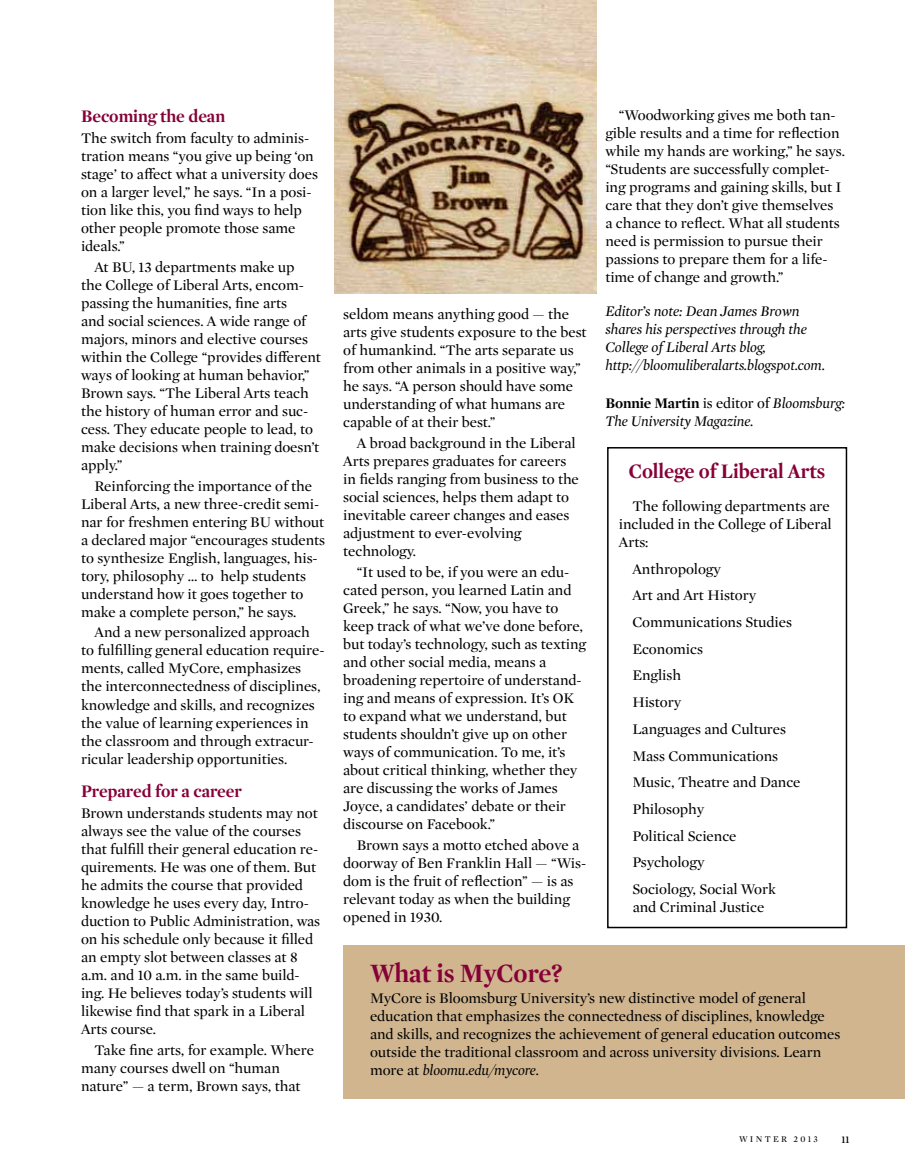
<style>
.page{position:relative;width:905px;height:1175px;background:#fff}
.page>*{position:absolute;margin:0;border:0;box-sizing:border-box;transform-origin:0 0}
.t1{font:700 27px "Mercury Display";letter-spacing:-.005em;color:#860038}
.t2{font:700 21px "Mercury Display";letter-spacing:-.005em;color:#860038}
.t3{font:700 18px "Mercury Display";letter-spacing:-.005em;color:#860038}
.t4{font:15px/18px "Mercury Display";letter-spacing:-.005em;color:#000}
.t5{font:italic 15px/18px "Mercury Display";letter-spacing:-.005em;color:#000}
.t6{font:600 10.5px "Mercury Display";color:#000}
.t7{font:9px "Mercury Display";letter-spacing:.25em;color:#000}
.s1{font-weight:700;font-style:normal}
.s2{font-style:normal}
.s3{font-style:italic}
</style>
<div class="page">
<div style="left:607px;top:447px;width:240px;height:481px;border:2px solid #000"></div>
<img style="left:334px;top:0;width:262px;height:294px">
<div style="left:343px;top:944px;width:561px;height:154px;background:#d0b58f"></div>
<p class="t3" style="left:81px;top:103px;width:146px">Becoming the dean</p>
<p class="t4" style="left:81px;top:129px;width:238px">The switch from faculty to adminis&shy;tration means “you give up being ‘on stage’ to affect what a university does on a larger level,” he says. “In a posi&shy;tion like this, you find ways to help other people promote those same ideals.”</p>
<p class="t4" style="left:81px;top:257px;width:241px;text-indent:13px">At BU, 13 departments make up<br>the College of Liberal Arts, encom&shy;passing the humanities, fine arts<br>and social sciences. A wide range of majors, minors and elective courses within the College “provides different ways of looking at human behavior,” Brown says. “The Liberal Arts teach the history of human error and suc&shy;cess. They educate people to lead, to make decisions when training doesn’t apply.”</p>
<p class="t4" style="left:81px;top:476px;width:246px;text-indent:13px">Reinforcing the importance of the Liberal Arts, a new three-credit semi&shy;nar for freshmen entering BU without a declared major “encourages students to synthesize English, languages, his&shy;tory, philosophy … to help students understand how it goes together to make a complete person,” he says.</p>
<p class="t4" style="left:81px;top:623px;width:245px;text-indent:13px">And a new personalized approach to fulfilling general education require&shy;ments, called MyCore, emphasizes the interconnectedness of disciplines, knowledge and skills, and recognizes the value of learning experiences in the classroom and through extracur&shy;ricular leadership opportunities.</p>
<p class="t3" style="left:81px;top:778px;width:162px">Prepared for a career</p>
<p class="t4" style="left:81px;top:803px;width:241px">Brown understands students may not always see the value of the courses that fulfill their general education re&shy;quirements. He was one of them. But he admits the course that provided knowledge he uses every day, Intro&shy;duction to Public Administration, was on his schedule only because it filled an empty slot between classes at 8 a.m. and 10 a.m. in the same build&shy;ing. He believes today’s students will likewise find that spark in a Liberal Arts course.</p>
<p class="t4" style="left:81px;top:1040px;width:234px;text-indent:13px">Take fine arts, for example. Where many courses dwell on “human nature” — a term, Brown says, that</p>
<p class="t4" style="left:343px;top:305px;width:245px">seldom means anything good — the arts give students exposure to the best of humankind. “The arts separate us from other animals in a positive way,” he says. “A person should have some understanding of what humans are capable of at their best.”</p>
<p class="t4" style="left:343px;top:433px;width:237px;text-indent:13px">A broad background in the Liberal<br>Arts prepares graduates for careers in fields ranging from business to the social sciences, helps them adapt to inevitable career changes and eases adjustment to ever-evolving technology.</p>
<p class="t4" style="left:343px;top:562px;width:244px;text-indent:13px">“It used to be, if you were an edu&shy;cated person, you learned Latin and Greek,” he says. “Now, you have to keep track of what we’ve done before, but today’s technology, such as texting and other social media, means a broadening repertoire of understand&shy;ing and means of expression. It’s OK to expand what we understand, but students shouldn’t give up on other ways of communication. To me, it’s about critical thinking, whether they are discussing the works of James Joyce, a candidates’ debate or their discourse on Facebook.”</p>
<p class="t4" style="left:343px;top:835px;width:244px;text-indent:13px">Brown says a motto etched above a doorway of Ben Franklin Hall — “Wis&shy;dom is the fruit of reflection” — is as relevant today as when the building opened in 1930.</p>
<p class="t4" style="left:605px;top:105px;width:241px;text-indent:13px">“Woodworking gives me both tan&shy;gible results and a time for reflection while my hands are working,” he says. “Students are successfully complet&shy;ing programs and gaining skills, but I care that they don’t give themselves<br>a chance to reflect. What all students need is permission to pursue their passions to prepare them for a life&shy;time of change and growth.”</p>
<p class="t5" style="left:605px;top:301px;width:221px">Editor’s note: Dean James Brown shares his perspectives through the College of Liberal Arts blog, http://bloomuliberalarts.blogspot.com.</p>
<p class="t5" style="left:605px;top:394px;width:241px"><span class="s1">Bonnie Martin</span> <span class="s2">is editor of</span> Bloomsburg:<br>The University Magazine.</p>
<h2 class="t2" style="left:628px;top:456px;width:198px">College of Liberal Arts</h2>
<p class="t4" style="left:619px;top:496px;width:214px;text-indent:13px">The following departments are included in the College of Liberal<br>Arts:</p>
<p class="t4" style="left:632px;top:554px;width:170px;line-height:26.7px">Anthropology<br>Art and Art History<br>Communications Studies<br>Economics<br>English<br>History<br>Languages and Cultures<br>Mass Communications<br>Music, Theatre and Dance<br>Philosophy<br>Political Science<br>Psychology<br>Sociology, Social Work</p>
<p class="t4" style="left:632px;top:897px;width:133px">and Criminal Justice</p>
<h1 class="t1" style="left:370px;top:953px;width:194px">What is MyCore?</h1>
<p class="t4" style="left:370px;top:988px;width:472px">MyCore is Bloomsburg University’s new distinctive model of general education that emphasizes the connectedness of disciplines, knowledge and skills, and recognizes the achievement of general education outcomes outside the traditional classroom and across university divisions. Learn more at <span class="s3">bloomu.edu/mycore.</span></p>
<p class="t7" style="left:739px;top:1132px;width:80px">WINTER 2013</p>
<p class="t6" style="left:841px;top:1131px;width:10px">11</p>
</div>
